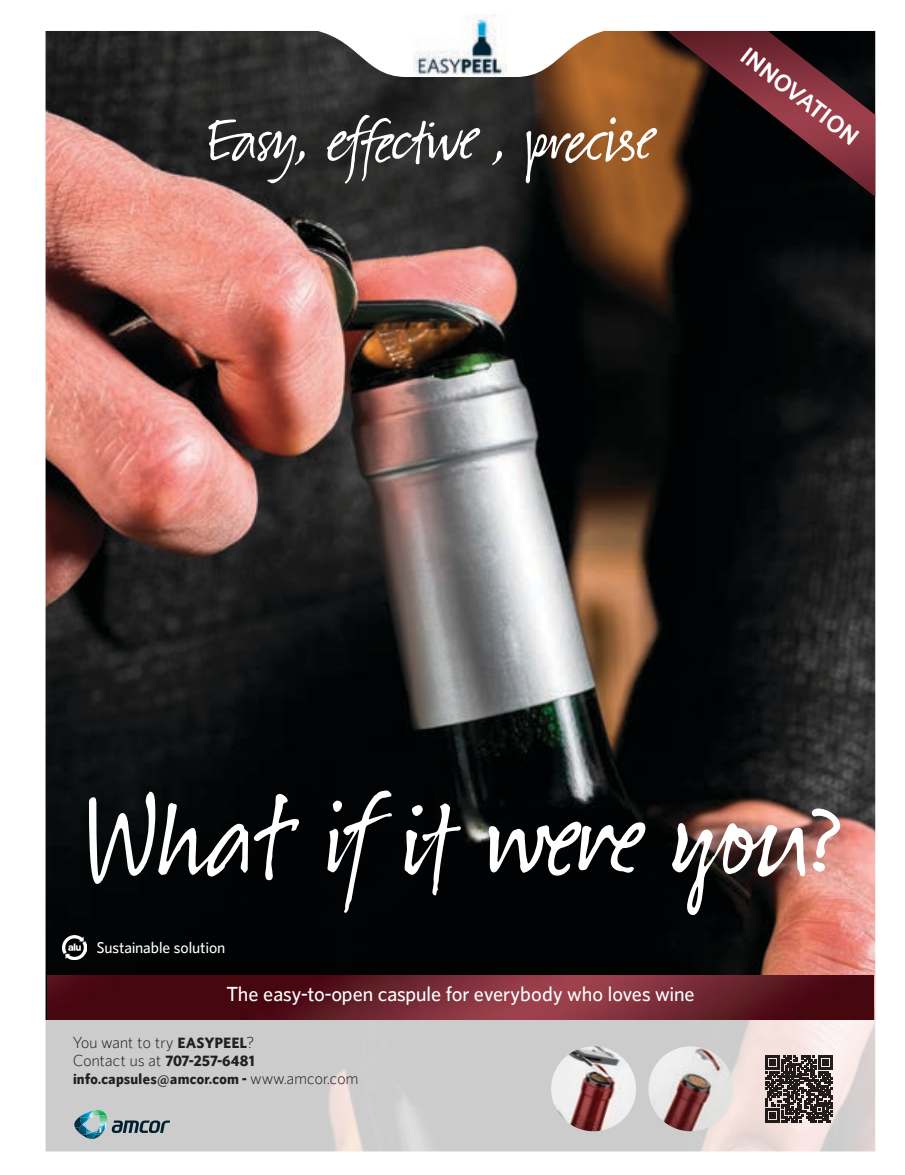
<style>
.page{position:relative;width:905px;height:1175px;background:#fff}
.page>*{position:absolute;margin:0;border:0;box-sizing:border-box;transform-origin:0 0}
.t1{font:140.1px "Suomi Hand Script";color:#fff}
.t2{font:73.8px "Suomi Hand Script";color:#fff}
.t3{font:600 24.15px "Amcor Pro";color:#fff}
.t4{font:500 19.2px "Amcor Pro";color:#fff}
.t5{font:700 15px/18px "Amcor Pro";color:#231f20}
.t6{font:500 14.7px "Amcor Pro";color:#fff}
.s1{font-weight:300}
</style>
<div class="page">
<img style="left:46px;top:31px;width:829px;height:988px">
<svg style="left:289px;top:31px;width:343px;height:46px"></svg>
<img style="left:413px;top:14px;width:93px;height:63px">
<img style="left:63px;top:935px;width:24px;height:24px">
<img style="left:48px;top:975px;width:825px;height:44px">
<img style="left:666px;top:31px;width:209px;height:166px">
<svg style="left:45px;top:1019px;width:830px;height:132px;fill:#ccc"></svg>
<svg style="left:74px;top:1109px;width:96px;height:30px"></svg>
<img style="left:546px;top:1046px;width:95px;height:90px">
<img style="left:643px;top:1046px;width:95px;height:90px">
<svg style="left:765px;top:1055px;width:67px;height:67px"></svg>
<h2 class="t2" style="left:207px;top:102px;width:448px">Easy, effective , precise</h2>
<h3 class="t3" style="left:753px;top:40px;width:144px;rotate:38deg">INNOVATION</h3>
<h1 class="t1" style="left:86px;top:766px;width:752px">What if it were you?</h1>
<p class="t6" style="left:97px;top:937px;width:130px">Sustainable solution</p>
<p class="t4" style="left:227px;top:980px;width:469px">The easy-to-open caspule for everybody who loves wine</p>
<p class="t5" style="left:73px;top:1033px;width:287px"><span class="s1">You want to try</span> EASYPEEL<span class="s1">?<br>Contact us at</span> 707-257-6481 info.capsules@amcor.com - <span class="s1">www.amcor.com</span></p>
</div>
